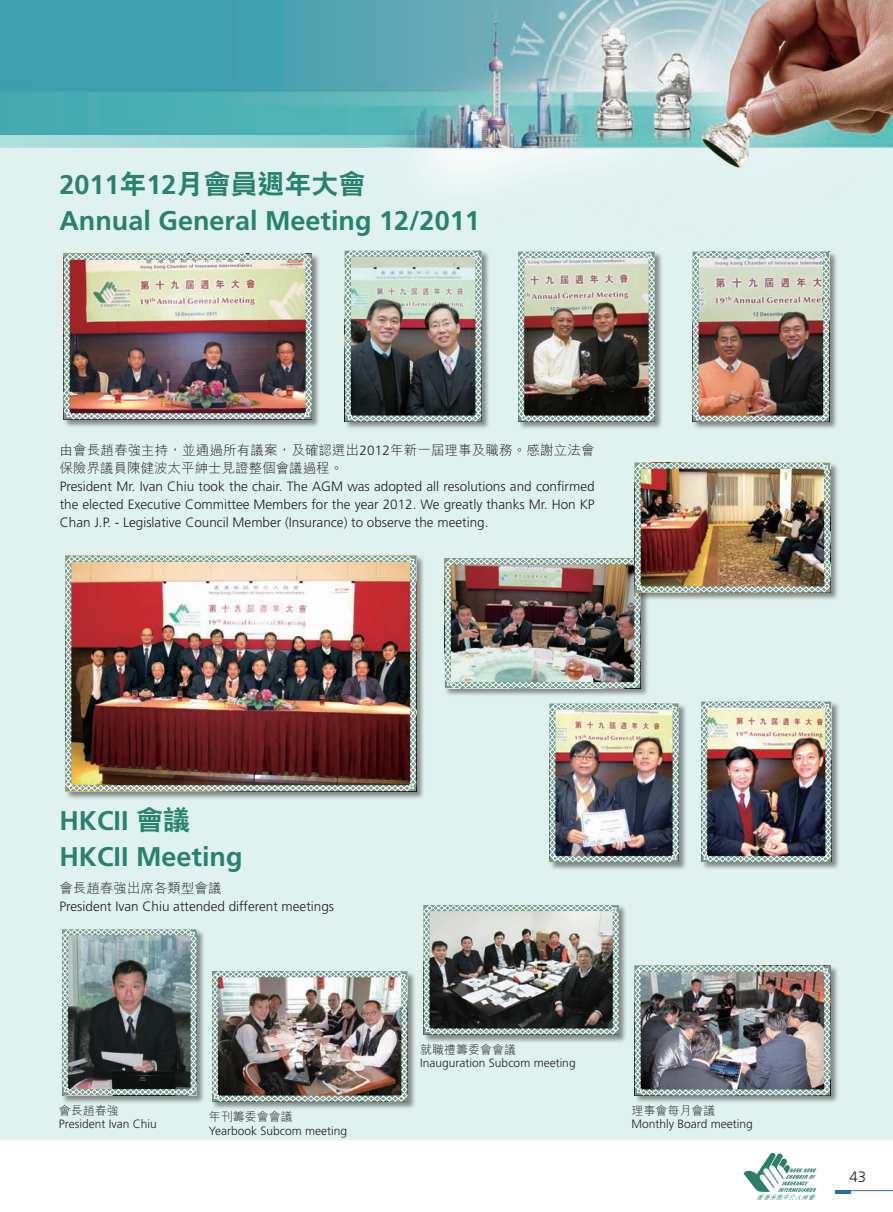
<style>
.page{position:relative;width:893px;height:1212px;background:#fff}
.page>*{position:absolute;margin:0;border:0;box-sizing:border-box;transform-origin:0 0}
.t1{font:700 27px/35.7px "Frutiger";color:#28826e}
.t2{font:800 27px "C Hei 2 HK";color:#28826e}
.t3{font:300 15px "Frutiger";color:#231f20}
.t4{font:300 13.5px/18px "Frutiger";color:#231f20;text-align:justify}
.t5{font:300 13.5px/18px "M Hei HK";color:#231f20}
.t6{font:300 12px "Frutiger";color:#231f20}
.t7{font:300 12px "M Hei HK";color:#231f20}
.s1{font-family:"Frutiger";font-weight:700}
.s2{font-family:"Frutiger"}
.s3{font-family:"C Hei 2 HK";font-weight:800}
</style>
<div class="page">
<hr style="left:835px;top:1190px;width:58px;height:1px;background:#1e7593">
<hr style="left:835px;top:1190px;width:16px;height:4px;background:#1e7593">
<svg style="left:743px;top:1153px;width:73px;height:47px"></svg>
<div style="left:0;top:99px;width:893px;height:1040px;background:#e0f2f0"></div>
<img style="left:0;top:0;width:893px;height:185px">
<div style="left:549px;top:703px;width:144px;height:174px;background:#231f20;opacity:.5"></div>
<img style="left:549px;top:703px;width:130px;height:159px">
<div style="left:444px;top:558px;width:211px;height:145px;background:#231f20;opacity:.5"></div>
<div style="left:63px;top:253px;width:263px;height:181px;background:#231f20;opacity:.5"></div>
<img style="left:63px;top:253px;width:249px;height:166px">
<div style="left:65px;top:555px;width:366px;height:251px;background:#231f20;opacity:.5"></div>
<img style="left:65px;top:555px;width:351px;height:236px">
<div style="left:212px;top:971px;width:210px;height:145px;background:#231f20;opacity:.5"></div>
<img style="left:212px;top:971px;width:196px;height:131px">
<div style="left:634px;top:965px;width:211px;height:145px;background:#231f20;opacity:.5"></div>
<img style="left:634px;top:965px;width:196px;height:131px">
<div style="left:423px;top:904px;width:211px;height:146px;background:#231f20;opacity:.5"></div>
<img style="left:423px;top:904px;width:196px;height:131px">
<div style="left:62px;top:929px;width:149px;height:180px;background:#231f20;opacity:.5"></div>
<img style="left:62px;top:929px;width:135px;height:166px">
<div style="left:701px;top:701px;width:145px;height:175px;background:#231f20;opacity:.5"></div>
<img style="left:701px;top:701px;width:131px;height:161px">
<div style="left:344px;top:250px;width:152px;height:187px;background:#231f20;opacity:.5"></div>
<img style="left:344px;top:250px;width:138px;height:172px">
<div style="left:518px;top:251px;width:151px;height:185px;background:#231f20;opacity:.5"></div>
<img style="left:518px;top:251px;width:137px;height:171px">
<div style="left:692px;top:251px;width:152px;height:185px;background:#231f20;opacity:.5"></div>
<img style="left:692px;top:251px;width:137px;height:171px">
<div style="left:634px;top:462px;width:211px;height:145px;background:#231f20;opacity:.5"></div>
<img style="left:444px;top:462px;width:386px;height:226px">
<h1 class="t2" style="left:59px;top:166px;width:308px"><span class="s1">2011</span>年<span class="s1">12</span>月會員週年大會</h1>
<h1 class="t1" style="left:59px;top:203px;width:422px">Annual General Meeting 12/2011</h1>
<p class="t5" style="left:59px;top:440px;width:536px">由會長趙春強主持，並通過所有議案，及確認選出<span class="s2">2012</span>年新一屆理事及職務。感謝立法會保險界議員陳健波太平紳士見證整個會議過程。</p>
<p class="t4" style="left:60px;top:477px;width:536px">President Mr. Ivan Chiu took the chair. The AGM was adopted all resolutions and confirmed the elected Executive Committee Members for the year 2012. We greatly thanks Mr. Hon KP Chan J.P. - Legislative Council Member (Insurance) to observe the meeting.</p>
<h1 class="t1" style="left:59px;top:803px;width:185px">HKCII <span class="s3">會議<br></span>HKCII Meeting</h1>
<p class="t5" style="left:59px;top:879px;width:163px">會長趙春強出席各類型會議</p>
<p class="t4" style="left:59px;top:898px;width:276px">President Ivan Chiu attended different meetings</p>
<p class="t7" style="left:59px;top:1101px;width:61px">會長趙春強</p>
<p class="t6" style="left:59px;top:1117px;width:99px">President Ivan Chiu</p>
<p class="t7" style="left:209px;top:1108px;width:85px">年刊籌委會會議</p>
<p class="t6" style="left:209px;top:1123px;width:140px">Yearbook Subcom meeting</p>
<p class="t7" style="left:420px;top:1041px;width:97px">就職禮籌委會會議</p>
<p class="t6" style="left:420px;top:1056px;width:157px">Inauguration Subcom meeting</p>
<p class="t7" style="left:631px;top:1102px;width:85px">理事會每月會議</p>
<p class="t6" style="left:631px;top:1117px;width:123px">Monthly Board meeting</p>
<p class="t3" style="left:849px;top:1168px;width:18px">43</p>
</div>
